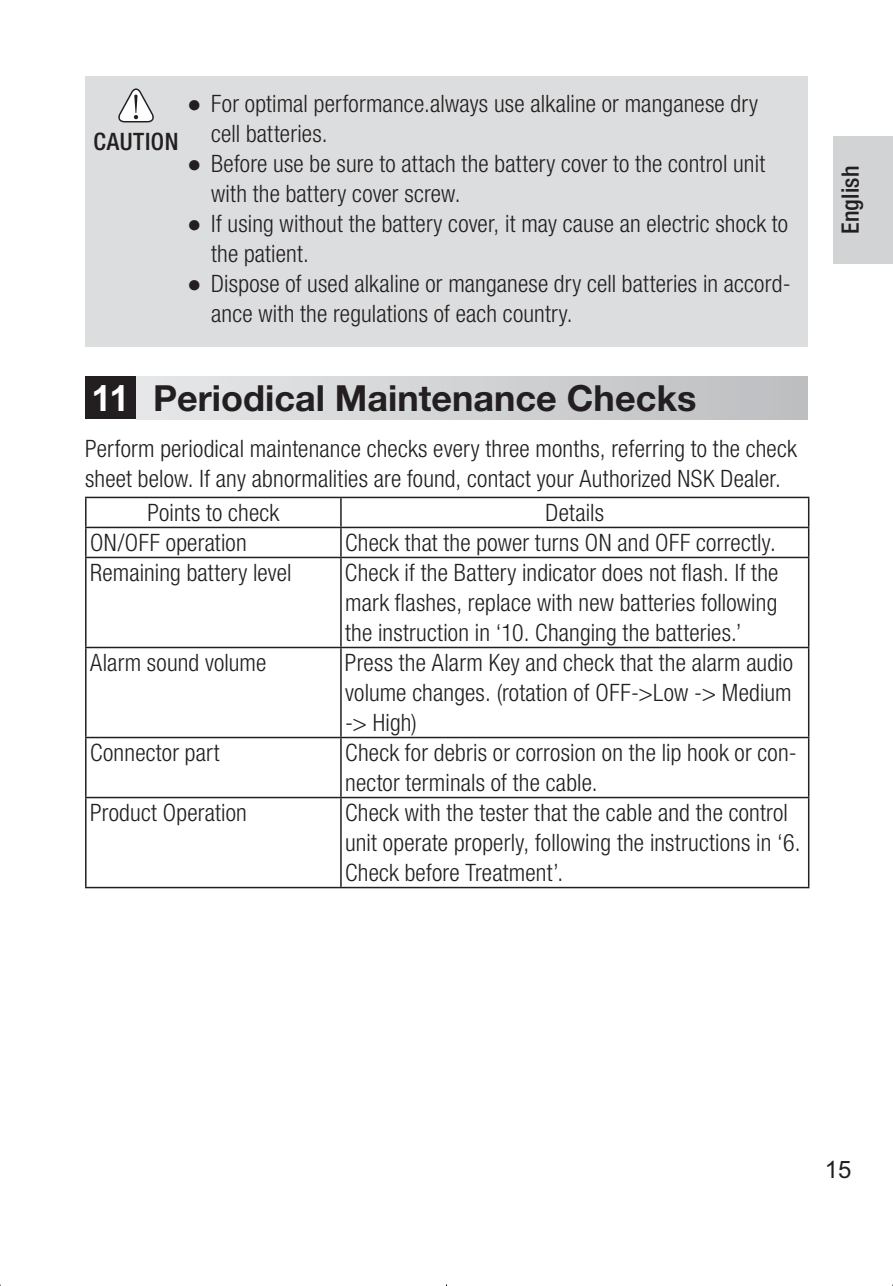
<style>
.page{position:relative;width:893px;height:1286px;background:#fff}
.page>*{position:absolute;margin:0;border:0;box-sizing:border-box;transform-origin:0 0}
.t1{font:700 36px "Helvetica Neue LT Pro";color:#231f20}
.t2{font:300 condensed 24px/30px "Helvetica Neue LT Pro";letter-spacing:.01em;color:#231f20}
.t3{font:500 condensed 24px "Helvetica Neue LT Pro";letter-spacing:.015em;color:#231f20}
.t4{font:24px "Arial";color:#231f20}
.s1{font-family:"Arial";font-weight:400;font-stretch:normal}
.s2{font-family:"Arial";color:#fff}
</style>
<div class="page">
<div style="left:833px;top:136px;width:60px;height:128px;background:#d1d3d4"></div>
<div style="left:85px;top:377px;width:51px;height:42px;background:#231f20"></div>
<div style="left:136px;top:377px;width:672px;height:42px;background:linear-gradient(to right,#e6e7e8,#bcbec0)"></div>
<hr style="left:85px;top:497px;width:256px;height:1px;background:#231f20">
<hr style="left:85px;top:498px;width:2px;height:29px;background:#231f20">
<hr style="left:341px;top:497px;width:468px;height:1px;background:#231f20">
<hr style="left:340px;top:498px;width:2px;height:29px;background:#231f20">
<hr style="left:85px;top:527px;width:256px;height:1px;background:#231f20">
<hr style="left:85px;top:528px;width:2px;height:29px;background:#231f20">
<hr style="left:341px;top:527px;width:468px;height:1px;background:#231f20">
<hr style="left:340px;top:528px;width:2px;height:29px;background:#231f20">
<svg style="left:808px;top:498px;width:1px;height:59px"></svg>
<hr style="left:85px;top:557px;width:256px;height:1px;background:#231f20">
<hr style="left:85px;top:558px;width:2px;height:89px;background:#231f20">
<hr style="left:341px;top:557px;width:468px;height:1px;background:#231f20">
<hr style="left:340px;top:558px;width:2px;height:89px;background:#231f20">
<hr style="left:808px;top:558px;width:1px;height:89px;background:#231f20">
<hr style="left:85px;top:647px;width:256px;height:1px;background:#231f20">
<hr style="left:85px;top:648px;width:2px;height:89px;background:#231f20">
<hr style="left:341px;top:647px;width:468px;height:1px;background:#231f20">
<hr style="left:340px;top:648px;width:2px;height:89px;background:#231f20">
<hr style="left:808px;top:648px;width:1px;height:89px;background:#231f20">
<hr style="left:85px;top:737px;width:256px;height:1px;background:#231f20">
<hr style="left:85px;top:738px;width:2px;height:59px;background:#231f20">
<hr style="left:341px;top:737px;width:468px;height:1px;background:#231f20">
<hr style="left:340px;top:738px;width:2px;height:59px;background:#231f20">
<hr style="left:808px;top:738px;width:1px;height:59px;background:#231f20">
<hr style="left:85px;top:797px;width:256px;height:1px;background:#231f20">
<hr style="left:85px;top:798px;width:2px;height:89px;background:#231f20">
<hr style="left:341px;top:797px;width:468px;height:1px;background:#231f20">
<hr style="left:340px;top:798px;width:2px;height:89px;background:#231f20">
<hr style="left:808px;top:798px;width:1px;height:89px;background:#231f20">
<hr style="left:85px;top:887px;width:724px;height:1px;background:#231f20">
<div style="left:85px;top:77px;width:723px;height:270px;background:#dcddde"></div>
<svg style="left:118px;top:88px;width:36px;height:34px"></svg>
<p class="t3" style="left:94px;top:132px;width:86px">CAUTION</p>
<p class="t2" style="left:211px;top:91px;width:548px;text-indent:-24px"><span class="s1">●</span> For optimal performance.always use alkaline or manganese dry cell batteries.</p>
<p class="t2" style="left:211px;top:151px;width:556px;text-indent:-24px"><span class="s1">●</span> Before use be sure to attach the battery cover to the control unit with the battery cover screw.</p>
<p class="t2" style="left:211px;top:211px;width:579px;text-indent:-24px"><span class="s1">●</span> If using without the battery cover, it may cause an electric shock to the patient.</p>
<p class="t2" style="left:211px;top:271px;width:581px;text-indent:-24px"><span class="s1">●</span> Dispose of used alkaline or manganese dry cell batteries in accord&shy;ance with the regulations of each country.</p>
<h1 class="t1" style="left:92px;top:385px;width:606px"><span class="s2">11</span> Periodical Maintenance Checks</h1>
<p class="t2" style="left:85px;top:436px;width:713px">Perform periodical maintenance checks every three months, referring to the check sheet below. If any abnormalities are found, contact your Authorized NSK Dealer.</p>
<p class="t2" style="left:147px;top:499px;width:133px">Points to check</p>
<p class="t2" style="left:545px;top:499px;width:60px">Details</p>
<p class="t2" style="left:90px;top:529px;width:158px">ON/OFF operation</p>
<p class="t2" style="left:345px;top:529px;width:432px">Check that the power turns ON and OFF correctly.</p>
<p class="t2" style="left:90px;top:559px;width:203px">Remaining battery level</p>
<p class="t2" style="left:345px;top:559px;width:435px;text-align:justify">Check if the Battery indicator does not flash. If the mark flashes, replace with new batteries following the instruction in ‘10. Changing the batteries.’</p>
<p class="t2" style="left:90px;top:649px;width:178px">Alarm sound volume</p>
<p class="t2" style="left:345px;top:649px;width:450px;text-align:justify">Press the Alarm Key and check that the alarm audio volume changes. (rotation of OFF-&gt;Low -&gt; Medium -&gt; High)</p>
<p class="t2" style="left:90px;top:739px;width:131px">Connector part</p>
<p class="t2" style="left:345px;top:739px;width:453px">Check for debris or corrosion on the lip hook or con&shy;nector terminals of the cable.</p>
<p class="t2" style="left:90px;top:799px;width:158px">Product Operation</p>
<p class="t2" style="left:345px;top:799px;width:457px">Check with the tester that the cable and the control unit operate properly, following the instructions in ‘6.<br>Check before Treatment’.</p>
<p class="t3" style="left:842px;top:234px;width:70px;rotate:-90deg">English</p>
<p class="t4" style="left:825px;top:1155px;width:28px">15</p>
</div>
